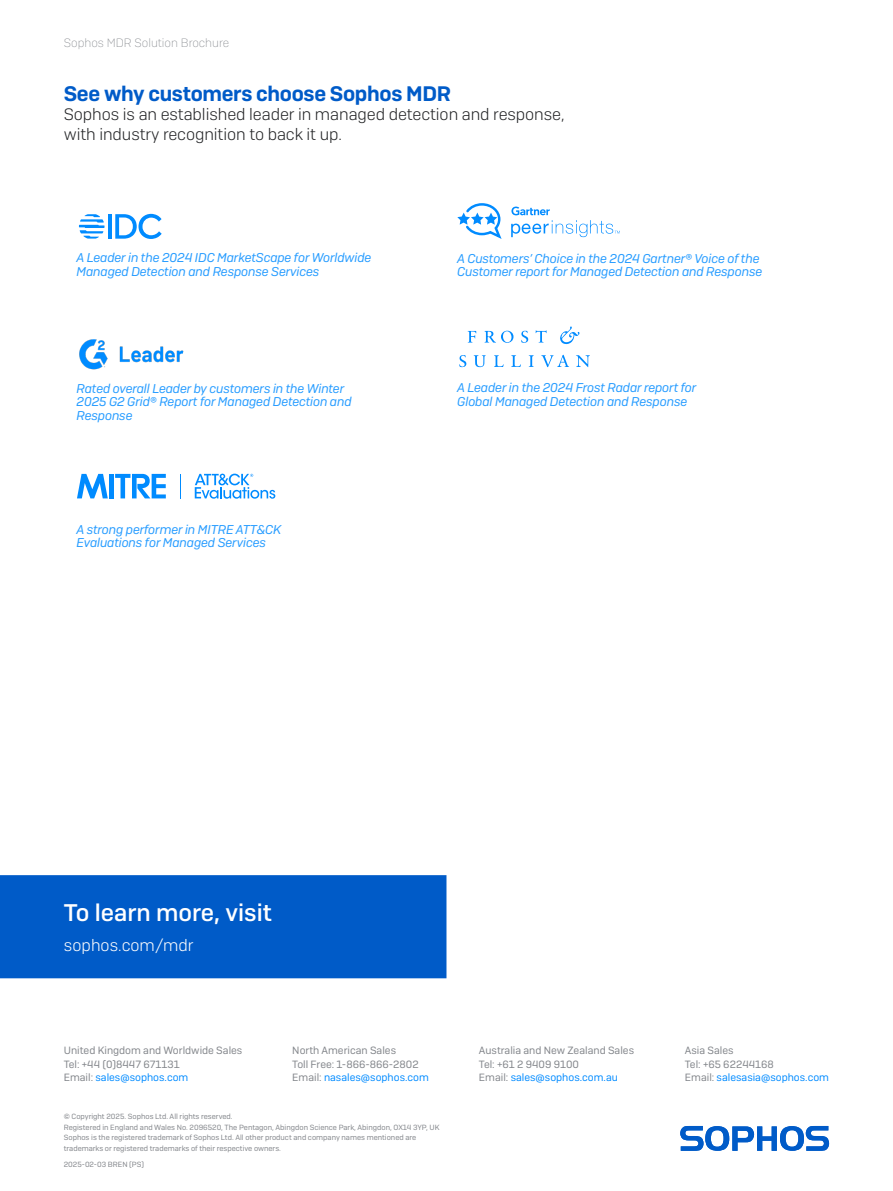
<style>
.page{position:relative;width:893px;height:1191px;background:#fff}
.page>*{position:absolute;margin:0;border:0;box-sizing:border-box;transform-origin:0 0}
.CTA_Heading{font:500 24px "Sophos Sans";color:#fff}
.Use_Cases_-_Blue_HDL{font:600 21px "Sophos Sans";letter-spacing:-.015em;color:#005bc8}
.Intro_Copy{font:300 16.5px/19.5px "Sophos Sans";letter-spacing:-.005em;color:#242527}
.CTA_Copy{font:300 16.5px "Sophos Sans";color:#fff}
.blue_Highlights_on_the_right_side{font:italic 12.75px/13.5px "Sophos Sans";letter-spacing:-.01em;color:#269cff}
.Intro_Copy-2{font:italic 12.75px/13.5px "Sophos Sans";letter-spacing:-.01em;color:#269cff}
.t1{font:200 12px "Sophos Sans";color:#83868b}
.t2{font:10.5px/13.5px "Sophos Sans";color:#83868b}
.Job_No__and_Version{font:7.5px/10.5px "Sophos Sans";color:#83868b}
.s1{color:#008bff}
</style>
<div class="page">
<svg style="left:680px;top:1126px;width:149px;height:24px"></svg>
<div style="left:0;top:875px;width:446px;height:103px;background:#005bc8"></div>
<svg style="left:560px;top:326px;width:19px;height:18px"></svg>
<svg style="left:576px;top:355px;width:14px;height:12px"></svg>
<svg style="left:484px;top:331px;width:30px;height:12px"></svg>
<svg style="left:474px;top:355px;width:12px;height:12px"></svg>
<svg style="left:541px;top:355px;width:28px;height:12px"></svg>
<svg style="left:468px;top:331px;width:8px;height:11px"></svg>
<svg style="left:536px;top:330px;width:11px;height:12px"></svg>
<svg style="left:521px;top:331px;width:8px;height:12px"></svg>
<svg style="left:459px;top:355px;width:8px;height:12px"></svg>
<svg style="left:511px;top:355px;width:10px;height:12px"></svg>
<svg style="left:494px;top:355px;width:10px;height:12px"></svg>
<svg style="left:529px;top:355px;width:5px;height:12px"></svg>
<hr style="left:108px;top:214px;width:4px;height:25px;background:#008bff">
<svg style="left:115px;top:214px;width:47px;height:25px"></svg>
<svg style="left:79px;top:214px;width:26px;height:24px"></svg>
<svg style="left:195px;top:473px;width:80px;height:26px"></svg>
<svg style="left:180px;top:474px;width:1px;height:24px"></svg>
<svg style="left:77px;top:474px;width:31px;height:24px"></svg>
<div style="left:109px;top:474px;width:5px;height:24px;background:#008bff"></div>
<svg style="left:115px;top:474px;width:51px;height:24px"></svg>
<img style="left:79px;top:339px;width:105px;height:30px">
<svg style="left:511px;top:207px;width:109px;height:30px"></svg>
<svg style="left:457px;top:203px;width:45px;height:36px"></svg>
<p class="t1" style="left:64px;top:36px;width:167px">Sophos MDR Solution Brochure</p>
<p class="Use_Cases_-_Blue_HDL" style="left:64px;top:80px;width:389px">See why customers choose Sophos MDR</p>
<p class="Intro_Copy" style="left:64px;top:104px;width:502px">Sophos is an established leader in managed detection and response, with industry recognition to back it up.</p>
<p class="blue_Highlights_on_the_right_side" style="left:77px;top:251px;width:296px">A Leader in the 2024 IDC MarketScape for Worldwide<br>Managed Detection and Response Services</p>
<p class="blue_Highlights_on_the_right_side" style="left:77px;top:381px;width:277px">Rated overall Leader by customers in the Winter<br>2025 G2 Grid® Report for Managed Detection and<br>Response</p>
<p class="blue_Highlights_on_the_right_side" style="left:77px;top:522px;width:206px">A strong performer in MITRE ATT&amp;CK<br>Evaluations for Managed Services</p>
<p class="blue_Highlights_on_the_right_side" style="left:457px;top:251px;width:306px">A Customers’ Choice in the 2024 Gartner® Voice of the<br>Customer report for Managed Detection and Response</p>
<p class="Intro_Copy-2" style="left:457px;top:381px;width:241px">A Leader in the 2024 Frost Radar report for<br>Global Managed Detection and Response</p>
<p class="CTA_Heading" style="left:64px;top:898px;width:209px">To learn more, visit</p>
<p class="CTA_Copy" style="left:64px;top:935px;width:131px">sophos.com/mdr</p>
<p class="t2" style="left:64px;top:1043px;width:180px">United Kingdom and Worldwide Sales<br>Tel: +44 (0)8447 671131<br>Email: <span class="s1">sales@sophos.com</span></p>
<p class="t2" style="left:292px;top:1043px;width:138px">North American Sales<br>Toll Free: 1-866-866-2802<br>Email: <span class="s1">nasales@sophos.com</span></p>
<p class="t2" style="left:479px;top:1043px;width:157px">Australia and New Zealand Sales<br>Tel: +61 2 9409 9100<br>Email: <span class="s1">sales@sophos.com.au</span></p>
<p class="t2" style="left:685px;top:1043px;width:146px">Asia Sales<br>Tel: +65 62244168<br>Email: <span class="s1">salesasia@sophos.com</span></p>
<p class="Job_No__and_Version" style="left:64px;top:1111px;width:377px">© Copyright 2025. Sophos Ltd. All rights reserved.<br>Registered in England and Wales No. 2096520, The Pentagon, Abingdon Science Park, Abingdon, OX14 3YP, UK Sophos is the registered trademark of Sophos Ltd. All other product and company names mentioned are trademarks or registered trademarks of their respective owners.</p>
<p class="Job_No__and_Version" style="left:64px;top:1159px;width:82px">2025-02-03 BREN (PS)</p>
</div>
